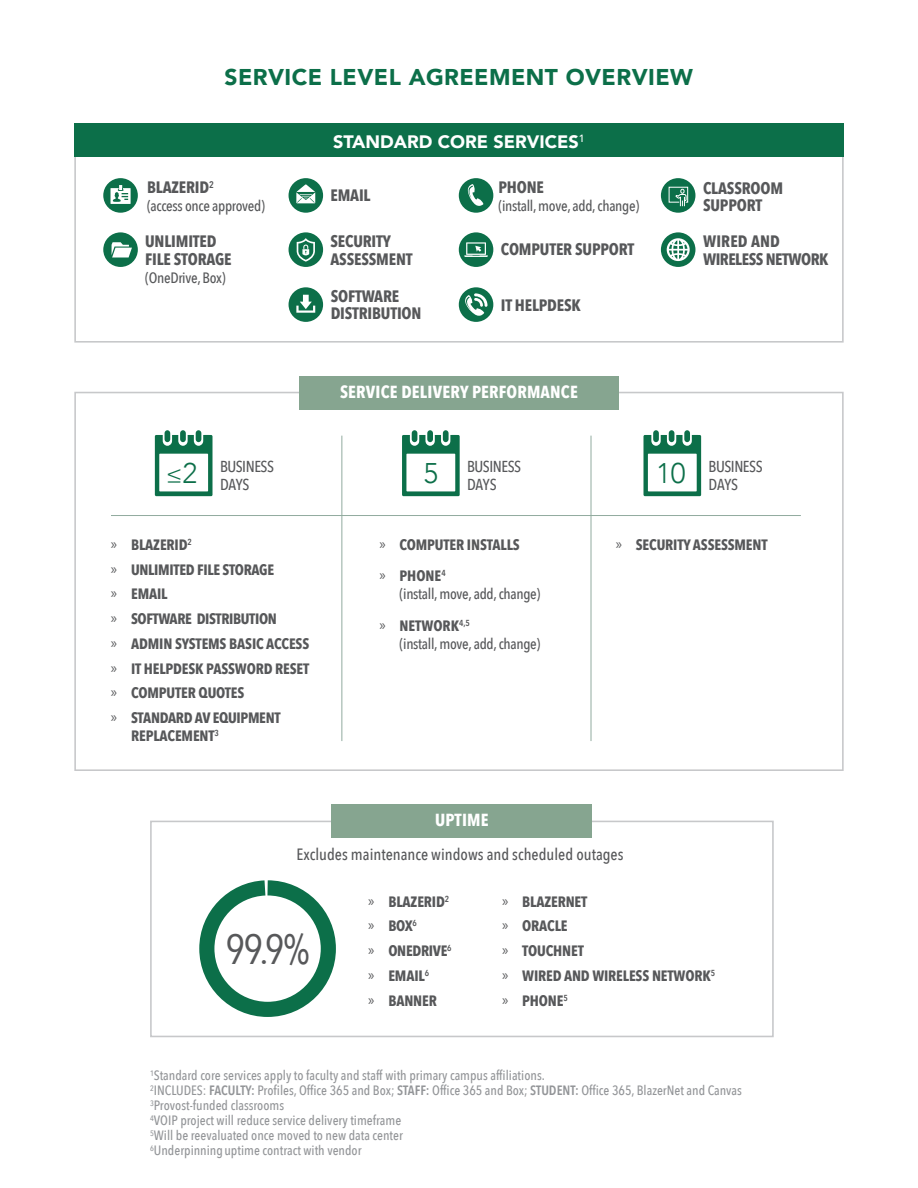
<style>
.page{position:relative;width:918px;height:1188px;background:#fff}
.page>*{position:absolute;margin:0;border:0;box-sizing:border-box;transform-origin:0 0}
.t1{font:42.15px "Avenir Next Condensed";color:#57585a}
.t2{font:300 28.35px "Avenir";color:#0c6f49}
.t3{font:300 25.35px "Avenir";color:#0c6f49}
.t4{font:900 22.8px "Avenir";letter-spacing:.02em;color:#0c6f49}
.t5{font:900 18px "Avenir";color:#fff}
.t6{font:700 17.4px "Avenir Next Condensed";letter-spacing:.01em;color:#fff}
.t7{font:700 16.5px/17.4px "Avenir Next Condensed";letter-spacing:-.01em;color:#57585a}
.t8{font:700 16.5px/17.4px "Avenir Next Condensed";letter-spacing:-.03em;color:#57585a}
.t9{font:500 16.35px "Avenir Next Condensed";color:#57585a}
.t10{font:500 15.9px "Avenir Next Condensed";letter-spacing:-.03em;color:#57585a}
.t11{font:700 15px/18px "Avenir Next Condensed";letter-spacing:-.01em;color:#57585a}
.t12{font:500 15px/18px "Avenir Next Condensed";letter-spacing:-.02em;color:#57585a}
.t13{font:500 13.5px/15px "Avenir Next Condensed";color:#939598}
.s1{font-size:28.35px}
.s2{font-family:"Myriad Pro";font-weight:400}
.s3{font-weight:700}
.s4{font-weight:600}
</style>
<div class="page">
<div style="left:74px;top:392px;width:770px;height:379px;border:2px solid #c7c8ca"></div>
<svg style="left:150px;top:820px;width:624px;height:218px"></svg>
<svg style="left:74px;top:157px;width:770px;height:186px"></svg>
<div style="left:299px;top:376px;width:320px;height:33px;background:#86a590"></div>
<div style="left:196px;top:430px;width:5px;height:12px;background:#0c6f49;border-radius:3px"></div>
<div style="left:165px;top:430px;width:5px;height:12px;background:#0c6f49;border-radius:3px"></div>
<svg style="left:155px;top:435px;width:58px;height:61px"></svg>
<div style="left:180px;top:430px;width:6px;height:12px;background:#0c6f49;border-radius:3px"></div>
<div style="left:443px;top:430px;width:6px;height:12px;background:#0c6f49;border-radius:3px"></div>
<div style="left:412px;top:430px;width:5px;height:12px;background:#0c6f49;border-radius:3px"></div>
<svg style="left:402px;top:435px;width:58px;height:61px"></svg>
<div style="left:427px;top:430px;width:6px;height:12px;background:#0c6f49;border-radius:3px"></div>
<hr style="left:341px;top:436px;width:1px;height:305px;background:#91ab9f">
<hr style="left:591px;top:436px;width:1px;height:305px;background:#91ab9f">
<div style="left:459px;top:178px;width:34px;height:35px;background:#0c6f49;border-radius:50%"></div>
<svg style="left:467px;top:184px;width:16px;height:22px"></svg>
<div style="left:289px;top:178px;width:34px;height:35px;background:#0c6f49;border-radius:50%"></div>
<svg style="left:296px;top:184px;width:19px;height:19px"></svg>
<div style="left:103px;top:178px;width:35px;height:35px;background:#0c6f49;border-radius:50%"></div>
<svg style="left:111px;top:185px;width:20px;height:19px"></svg>
<hr style="left:111px;top:515px;width:690px;height:1px;background:#91ab9f">
<div style="left:74px;top:124px;width:770px;height:33px;background:#0c6f49"></div>
<div style="left:684px;top:430px;width:6px;height:12px;background:#0c6f49;border-radius:3px"></div>
<div style="left:653px;top:430px;width:6px;height:12px;background:#0c6f49;border-radius:3px"></div>
<svg style="left:643px;top:435px;width:58px;height:61px"></svg>
<div style="left:669px;top:430px;width:5px;height:12px;background:#0c6f49;border-radius:3px"></div>
<div style="left:459px;top:232px;width:34px;height:35px;background:#0c6f49;border-radius:50%"></div>
<svg style="left:464px;top:242px;width:24px;height:15px"></svg>
<div style="left:661px;top:232px;width:34px;height:35px;background:#0c6f49;border-radius:50%"></div>
<div style="left:289px;top:232px;width:34px;height:35px;background:#0c6f49;border-radius:50%"></div>
<svg style="left:297px;top:238px;width:18px;height:24px"></svg>
<svg style="left:667px;top:238px;width:23px;height:23px"></svg>
<div style="left:289px;top:287px;width:34px;height:35px;background:#0c6f49;border-radius:50%"></div>
<svg style="left:296px;top:295px;width:19px;height:18px"></svg>
<div style="left:459px;top:287px;width:34px;height:35px;background:#0c6f49;border-radius:50%"></div>
<svg style="left:465px;top:293px;width:22px;height:23px"></svg>
<div style="left:661px;top:178px;width:34px;height:35px;background:#0c6f49;border-radius:50%"></div>
<svg style="left:668px;top:186px;width:20px;height:21px"></svg>
<div style="left:332px;top:804px;width:260px;height:34px;background:#86a590"></div>
<div style="left:199px;top:880px;width:137px;height:137px;border:15px solid #0c6f49;border-radius:50%"></div>
<p class="t4" style="left:225px;top:57px;width:470px">SERVICE LEVEL AGREEMENT OVERVIEW</p>
<p class="t7" style="left:147px;top:179px;width:68px">BLAZERID<sup>2</sup></p>
<p class="t12" style="left:147px;top:197px;width:119px">(access once approved)</p>
<p class="t7" style="left:145px;top:233px;width:88px">UNLIMITED<br>FILE STORAGE</p>
<p class="t12" style="left:145px;top:269px;width:82px">(OneDrive, Box)</p>
<p class="t5" style="left:333px;top:126px;width:253px">STANDARD CORE SERVICES<sup>1</sup></p>
<p class="t7" style="left:330px;top:187px;width:42px">EMAIL</p>
<p class="t7" style="left:498px;top:179px;width:47px">PHONE</p>
<p class="t12" style="left:498px;top:197px;width:142px">(install, move, add, change)</p>
<p class="t7" style="left:703px;top:179px;width:82px">CLASSROOM<br>SUPPORT</p>
<p class="t7" style="left:330px;top:233px;width:62px">SECURITY</p>
<p class="t7" style="left:330px;top:250px;width:84px">ASSESSMENT</p>
<p class="t7" style="left:331px;top:287px;width:92px">SOFTWARE<br>DISTRIBUTION</p>
<p class="t7" style="left:501px;top:241px;width:135px">COMPUTER SUPPORT</p>
<p class="t8" style="left:703px;top:233px;width:127px">WIRED AND<br>WIRELESS NETWORK</p>
<p class="t7" style="left:501px;top:297px;width:81px">IT HELPDESK</p>
<p class="t6" style="left:340px;top:381px;width:239px">SERVICE DELIVERY PERFORMANCE</p>
<p class="t3" style="left:166px;top:459px;width:33px">≤<span class="s1">2</span></p>
<p class="t10" style="left:220px;top:457px;width:56px">BUSINESS</p>
<p class="t10" style="left:220px;top:474px;width:31px">DAYS</p>
<p class="t2" style="left:423px;top:456px;width:16px">5</p>
<p class="t10" style="left:467px;top:457px;width:56px">BUSINESS</p>
<p class="t10" style="left:467px;top:474px;width:31px">DAYS</p>
<p class="t2" style="left:656px;top:456px;width:31px">10</p>
<p class="t10" style="left:709px;top:457px;width:56px">BUSINESS</p>
<p class="t10" style="left:709px;top:474px;width:31px">DAYS</p>
<p class="t11" style="left:111px;top:535px;width:82px"><span class="s2">»</span> BLAZERID<sup>2</sup></p>
<p class="t11" style="left:111px;top:560px;width:165px"><span class="s2">»</span> UNLIMITED FILE STORAGE</p>
<p class="t11" style="left:111px;top:585px;width:58px"><span class="s2">»</span> EMAIL</p>
<p class="t11" style="left:111px;top:610px;width:167px"><span class="s2">»</span> SOFTWARE DISTRIBUTION</p>
<p class="t11" style="left:111px;top:634px;width:200px"><span class="s2">»</span> ADMIN SYSTEMS BASIC ACCESS</p>
<p class="t11" style="left:111px;top:659px;width:200px"><span class="s2">»</span> IT HELPDESK PASSWORD RESET</p>
<p class="t11" style="left:111px;top:684px;width:135px"><span class="s2">»</span> COMPUTER QUOTES</p>
<p class="t11" style="left:131px;top:709px;width:151px;text-indent:-20px"><span class="s2">»</span> STANDARD AV EQUIPMENT<br>REPLACEMENT<sup>3</sup></p>
<p class="t11" style="left:379px;top:535px;width:142px"><span class="s2">»</span> COMPUTER INSTALLS</p>
<p class="t12" style="left:400px;top:567px;width:142px;text-indent:-20px"><span class="s2">»</span> <span class="s3">PHONE</span><sup>4<br></sup>(install, move, add, change)</p>
<p class="t12" style="left:400px;top:617px;width:142px;text-indent:-20px"><span class="s2">»</span> <span class="s3">NETWORK</span><sup>4,5<br></sup>(install, move, add, change)</p>
<p class="t11" style="left:616px;top:535px;width:153px"><span class="s2">»</span> SECURITY ASSESSMENT</p>
<p class="t6" style="left:435px;top:810px;width:55px">UPTIME</p>
<p class="t9" style="left:297px;top:845px;width:329px">Excludes maintenance windows and scheduled outages</p>
<p class="t1" style="left:226px;top:913px;width:86px">99.9%</p>
<p class="t11" style="left:368px;top:892px;width:82px"><span class="s2">»</span> BLAZERID<sup>2</sup></p>
<p class="t11" style="left:368px;top:917px;width:50px"><span class="s2">»</span> BOX<sup>6</sup></p>
<p class="t11" style="left:368px;top:942px;width:85px"><span class="s2">»</span> ONEDRIVE<sup>6</sup></p>
<p class="t11" style="left:368px;top:967px;width:62px"><span class="s2">»</span> EMAIL<sup>6</sup></p>
<p class="t11" style="left:368px;top:991px;width:70px"><span class="s2">»</span> BANNER</p>
<p class="t11" style="left:502px;top:892px;width:87px"><span class="s2">»</span> BLAZERNET</p>
<p class="t11" style="left:502px;top:917px;width:67px"><span class="s2">»</span> ORACLE</p>
<p class="t11" style="left:502px;top:942px;width:83px"><span class="s2">»</span> TOUCHNET</p>
<p class="t11" style="left:502px;top:967px;width:214px"><span class="s2">»</span> WIRED AND WIRELESS NETWORK<sup>5</sup></p>
<p class="t11" style="left:502px;top:991px;width:67px"><span class="s2">»</span> PHONE<sup>5</sup></p>
<p class="t13" style="left:150px;top:1068px;width:396px"><sup>1</sup>Standard core services apply to faculty and staff with primary campus affiliations.</p>
<p class="t13" style="left:150px;top:1083px;width:593px"><sup>2</sup>INCLUDES: <span class="s4">FACULTY:</span> Profiles, Office 365 and Box; <span class="s4">STAFF:</span> Office 365 and Box; <span class="s4">STUDENT:</span> Office 365, BlazerNet and Canvas</p>
<p class="t13" style="left:150px;top:1098px;width:136px"><sup>3</sup>Provost-funded classrooms</p>
<p class="t13" style="left:150px;top:1113px;width:253px"><sup>4</sup>VOIP project will reduce service delivery timeframe</p>
<p class="t13" style="left:150px;top:1128px;width:254px"><sup>5</sup>Will be reevaluated once moved to new data center<br><sup>6</sup>Underpinninguptime contract with vendor</p>
</div>
